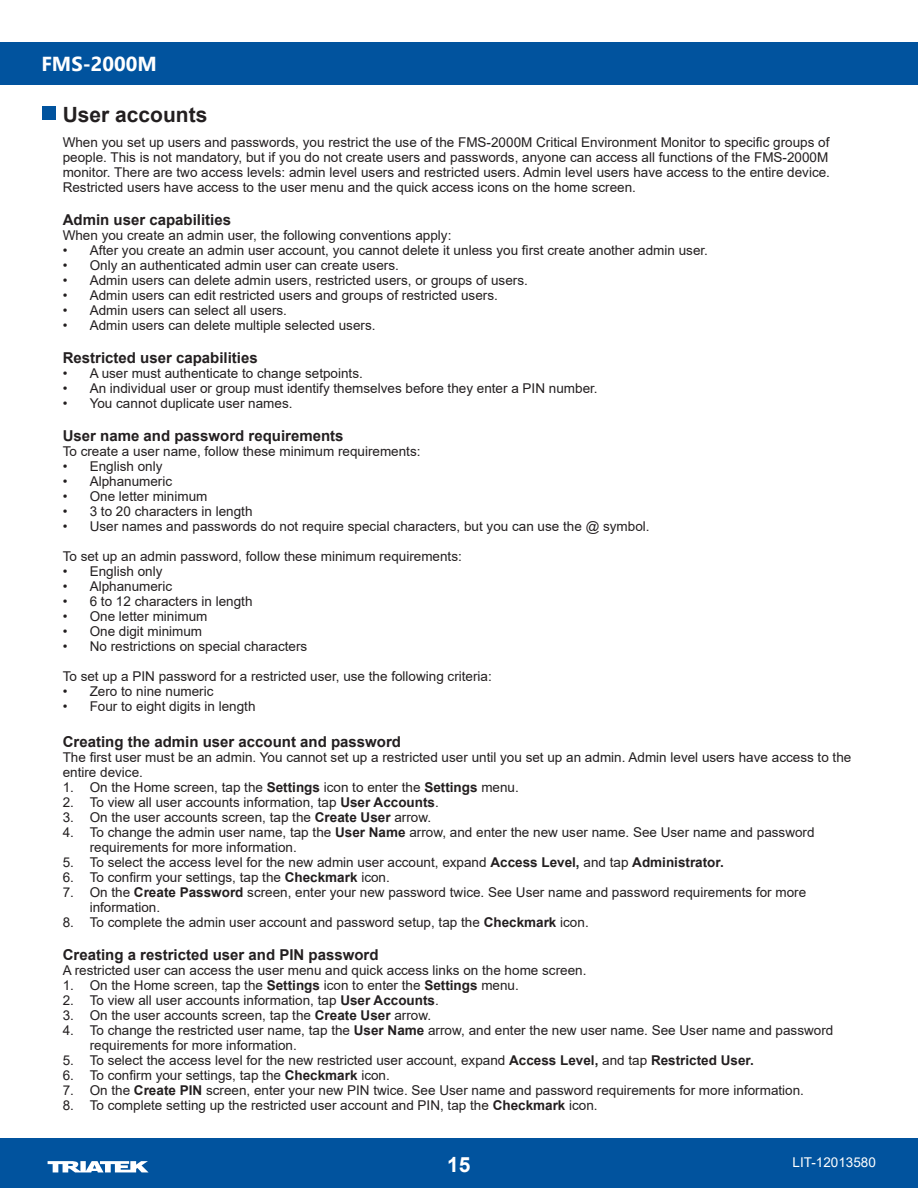
<style>
.page{position:relative;width:918px;height:1188px;background:#fff}
.page>*{position:absolute;margin:0;border:0;box-sizing:border-box;transform-origin:0 0}
.Heading_1{font:700 21px "Arial";color:#231f20}
.t1{font:700 21px "Arial";color:#fff}
.t2{font:700 20.25px "Segoe UI";color:#fff}
.Heading_2{font:700 15px "Arial";color:#231f20}
.cross{font:700 15px "Arial";color:#231f20}
.cross-2{font:13.5px/15px "Arial";color:#231f20}
.t3{font:13.5px "Arial";color:#fff}
.s1{font-weight:700}
</style>
<div class="page">
<div style="left:0;top:1138px;width:918px;height:50px;background:#01539e"></div>
<div style="left:0;top:43px;width:918px;height:42px;background:#01539e"></div>
<svg style="left:48px;top:1161px;width:100px;height:11px"></svg>
<div style="left:43px;top:106px;width:13px;height:14px;background:#01539e"></div>
<h2 class="t2" style="left:41px;top:45px;width:117px">FMS-2000M</h2>
<p class="Heading_1" style="left:63px;top:99px;width:146px">User accounts</p>
<p class="cross-2" style="left:63px;top:135px;width:769px">When you set up users and passwords, you restrict the use of the FMS-2000M Critical Environment Monitor to specific groups of people. This is not mandatory, but if you do not create users and passwords, anyone can access all functions of the FMS-2000M monitor. There are two access levels: admin level users and restricted users. Admin level users have access to the entire device.<br>Restricted users have access to the user menu and the quick access icons on the home screen.</p>
<p class="Heading_2" style="left:63px;top:209px;width:170px">Admin user capabilities</p>
<p class="cross-2" style="left:63px;top:228px;width:390px">When you create an admin user, the following conventions apply:</p>
<p class="cross-2" style="left:63px;top:243px;width:647px">• After you create an admin user account, you cannot delete it unless you first create another admin user.</p>
<p class="cross-2" style="left:63px;top:258px;width:338px">• Only an authenticated admin user can create users.</p>
<p class="cross-2" style="left:63px;top:273px;width:467px">• Admin users can delete admin users, restricted users, or groups of users.</p>
<p class="cross-2" style="left:63px;top:288px;width:437px">• Admin users can edit restricted users and groups of restricted users.</p>
<p class="cross-2" style="left:63px;top:303px;width:226px">• Admin users can select all users.</p>
<p class="cross-2" style="left:63px;top:318px;width:314px">• Admin users can delete multiple selected users.</p>
<p class="Heading_2" style="left:63px;top:347px;width:197px">Restricted user capabilities</p>
<p class="cross-2" style="left:63px;top:366px;width:302px">• A user must authenticate to change setpoints.</p>
<p class="cross-2" style="left:63px;top:381px;width:537px">• An individual user or group must identify themselves before they enter a PIN number.</p>
<p class="cross-2" style="left:63px;top:396px;width:231px">• You cannot duplicate user names.</p>
<p class="Heading_2" style="left:63px;top:425px;width:282px">User name and password requirements</p>
<p class="cross-2" style="left:63px;top:444px;width:359px">To create a user name, follow these minimum requirements:</p>
<p class="cross-2" style="left:63px;top:459px;width:101px">• English only</p>
<p class="cross-2" style="left:63px;top:474px;width:111px">• Alphanumeric</p>
<p class="cross-2" style="left:63px;top:489px;width:146px">• One letter minimum</p>
<p class="cross-2" style="left:63px;top:504px;width:191px">• 3 to 20 characters in length</p>
<p class="cross-2" style="left:63px;top:519px;width:588px">• User names and passwords do not require special characters, but you can use the @ symbol.</p>
<p class="cross-2" style="left:63px;top:549px;width:401px">To set up an admin password, follow these minimum requirements:</p>
<p class="cross-2" style="left:63px;top:564px;width:101px">• English only</p>
<p class="cross-2" style="left:63px;top:579px;width:111px">• Alphanumeric</p>
<p class="cross-2" style="left:63px;top:594px;width:191px">• 6 to 12 characters in length</p>
<p class="cross-2" style="left:63px;top:609px;width:146px">• One letter minimum</p>
<p class="cross-2" style="left:63px;top:624px;width:141px">• One digit minimum</p>
<p class="cross-2" style="left:63px;top:639px;width:246px">• No restrictions on special characters</p>
<p class="cross-2" style="left:63px;top:669px;width:431px">To set up a PIN password for a restricted user, use the following criteria:</p>
<p class="cross-2" style="left:63px;top:684px;width:152px">• Zero to nine numeric</p>
<p class="cross-2" style="left:63px;top:699px;width:194px">• Four to eight digits in length</p>
<p class="Heading_2" style="left:63px;top:731px;width:340px">Creating the admin user account and password</p>
<p class="cross-2" style="left:63px;top:750px;width:790px">The first user must be an admin. You cannot set up a restricted user until you set up an admin. Admin level users have access to the entire device.</p>
<p class="cross-2" style="left:63px;top:780px;width:458px">1. On the Home screen, tap the <span class="s1">Settings</span> icon to enter the <span class="s1">Settings</span> menu.</p>
<p class="cross-2" style="left:63px;top:795px;width:378px">2. To view all user accounts information, tap <span class="s1">User Accounts</span>.</p>
<p class="cross-2" style="left:63px;top:810px;width:370px">3. On the user accounts screen, tap the <span class="s1">Create User</span> arrow.</p>
<p class="cross-2" style="left:90px;top:825px;width:726px;text-indent:-27px">4. To change the admin user name, tap the <span class="s1">User Name</span> arrow, and enter the new user name. See User name and password requirements for more information.</p>
<p class="cross-2" style="left:63px;top:855px;width:663px">5. To select the access level for the new admin user account, expand <span class="s1">Access Level,</span> and tap <span class="s1">Administrator.</span></p>
<p class="cross-2" style="left:63px;top:870px;width:329px">6. To confirm your settings, tap the <span class="s1">Checkmark</span> icon.</p>
<p class="cross-2" style="left:90px;top:885px;width:718px;text-indent:-27px">7. On the <span class="s1">Create Password</span> screen, enter your new password twice. See User name and password requirements for more information.</p>
<p class="cross-2" style="left:63px;top:915px;width:528px">8. To complete the admin user account and password setup, tap the <span class="s1">Checkmark</span> icon.</p>
<p class="cross" style="left:63px;top:944px;width:317px">Creating a restricted user and PIN password</p>
<p class="cross-2" style="left:63px;top:963px;width:525px">A restricted user can access the user menu and quick access links on the home screen.</p>
<p class="cross-2" style="left:63px;top:978px;width:458px">1. On the Home screen, tap the <span class="s1">Settings</span> icon to enter the <span class="s1">Settings</span> menu.</p>
<p class="cross-2" style="left:63px;top:993px;width:378px">2. To view all user accounts information, tap <span class="s1">User Accounts</span>.</p>
<p class="cross-2" style="left:63px;top:1008px;width:370px">3. On the user accounts screen, tap the <span class="s1">Create User</span> arrow.</p>
<p class="cross-2" style="left:90px;top:1023px;width:745px;text-indent:-27px">4. To change the restricted user name, tap the <span class="s1">User Name</span> arrow, and enter the new user name. See User name and password requirements for more information.</p>
<p class="cross-2" style="left:63px;top:1053px;width:693px">5. To select the access level for the new restricted user account, expand <span class="s1">Access Level,</span> and tap <span class="s1">Restricted User.</span></p>
<p class="cross-2" style="left:63px;top:1068px;width:329px">6. To confirm your settings, tap the <span class="s1">Checkmark</span> icon.</p>
<p class="cross-2" style="left:63px;top:1083px;width:743px">7. On the <span class="s1">Create PIN</span> screen, enter your new PIN twice. See User name and password requirements for more information.</p>
<p class="cross-2" style="left:63px;top:1098px;width:537px">8. To complete setting up the restricted user account and PIN, tap the <span class="s1">Checkmark</span> icon.</p>
<h1 class="t1" style="left:447px;top:1150px;width:25px">15</h1>
<p class="t3" style="left:793px;top:1153px;width:85px">LIT-12013580</p>
</div>
